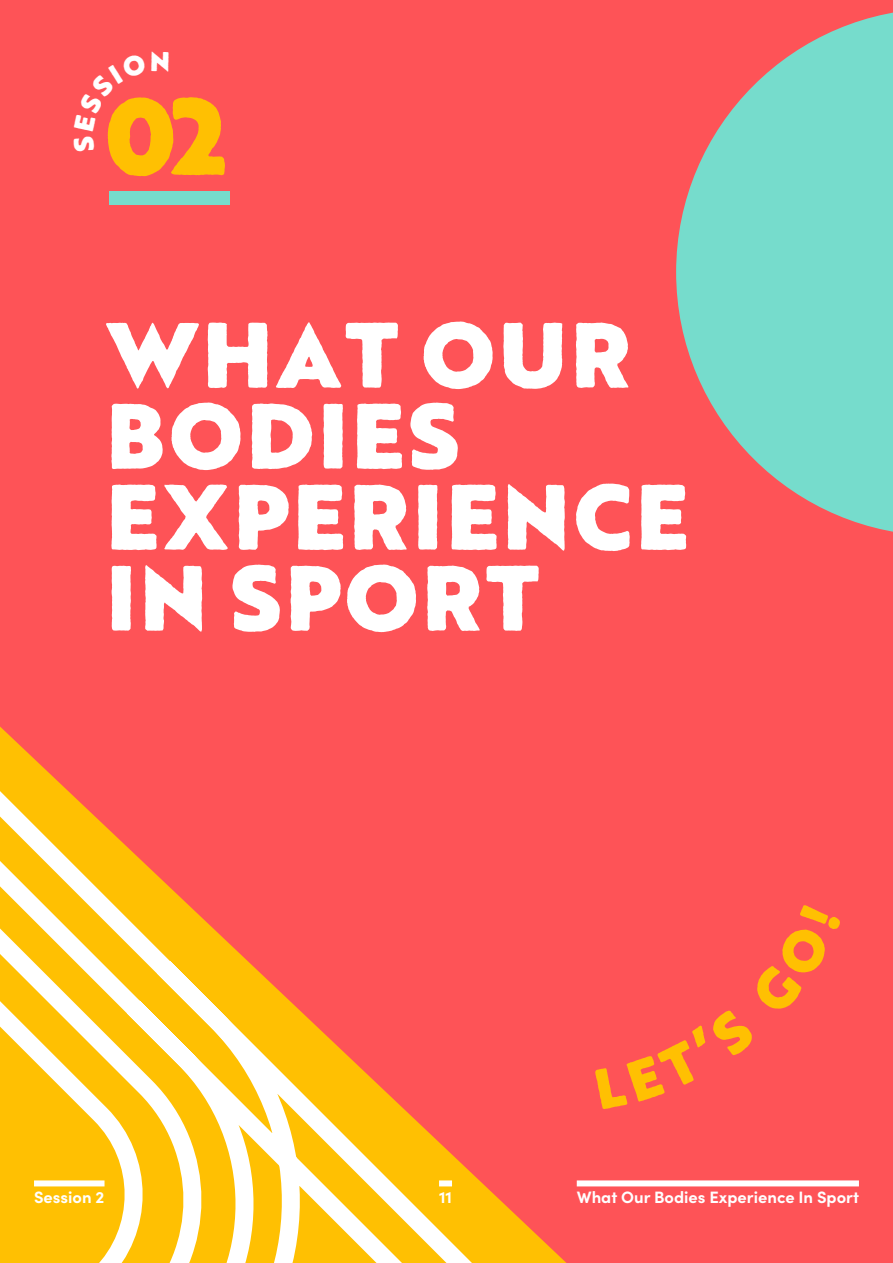
<style>
.page{position:relative;width:893px;height:1263px;background:#fe5357}
.page>*{position:absolute;margin:0;border:0;box-sizing:border-box;transform-origin:0 0}
.CALLOUT{font:900 105.45px "Brother 1816 Printed";color:#ffc002}
.Cover_title{font:900 90px/81px "Brother 1816 Printed";letter-spacing:.04em;color:#fff}
.FOOTER_Nav{font:700 16.5px "Sofia Pro";color:#fff}
</style>
<div class="page">
<svg style="left:0;top:726px;width:566px;height:537px"></svg>
<svg style="left:676px;top:12px;width:217px;height:520px;fill:#76dccc"></svg>
<div style="left:439px;top:1180px;width:13px;height:6px;background:#fff"></div>
<div style="left:577px;top:1180px;width:282px;height:6px;background:#fff"></div>
<div style="left:34px;top:1180px;width:71px;height:6px;background:#fff"></div>
<div style="left:109px;top:191px;width:121px;height:14px;background:#76dccc"></div>
<p class="CALLOUT" style="left:105px;top:55px;width:123px">02</p>
<p class="Cover_title" style="left:106px;top:312px;width:584px">WHAT OUR<br>BODIES<br>EXPERIENCE<br>IN SPORT</p>
<p class="FOOTER_Nav" style="left:34px;top:1185px;width:72px">Session 2</p>
<p class="FOOTER_Nav" style="left:439px;top:1185px;width:14px">11</p>
<p class="FOOTER_Nav" style="left:577px;top:1185px;width:284px">What Our Bodies Experience In Sport</p>
</div>
